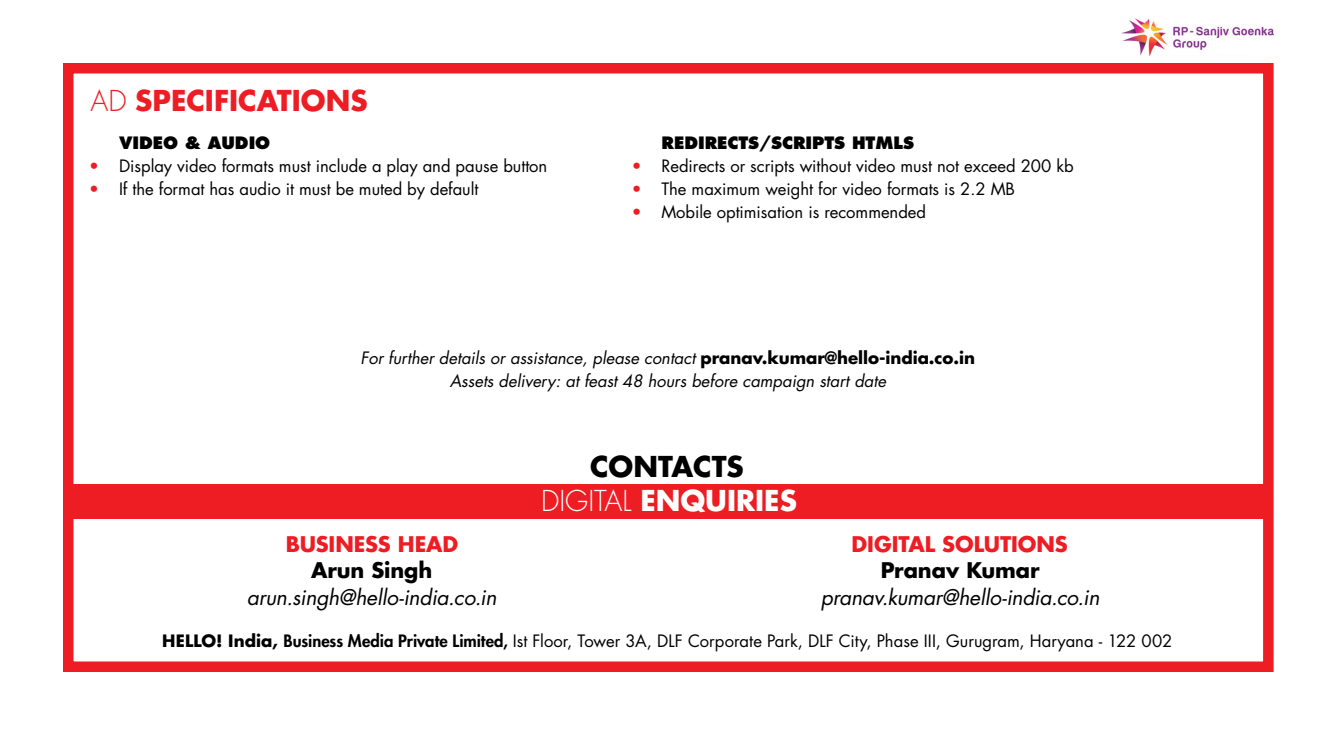
<style>
.page{position:relative;width:1330px;height:735px;background:#fff}
.page>*{position:absolute;margin:0;border:0;box-sizing:border-box;transform-origin:0 0}
.t1{font:700 28px "Futura Std";color:#ee1d23}
.t2{font:700 28px "Futura Std";color:#fff}
.t3{font:700 28px "Futura Std";color:#000001}
.t4{font:italic 21px "Futura Std";letter-spacing:-.01em;color:#000001}
.t5{font:700 21px "Futura Std";letter-spacing:-.005em;color:#ee1d23}
.t6{font:700 21px "Futura Std";letter-spacing:-.005em;color:#000001}
.LIFESTYLE_Intro{font:16.62px "Futura Std";letter-spacing:-.005em;color:#000001}
.LIFESTYLE_Intro-2{font:italic 16.62px "Futura Std";letter-spacing:-.005em;color:#000001}
.LIFESTYLE_Intro-3{font:800 16.62px "Futura Std";letter-spacing:-.005em;color:#000001}
.s1{font-weight:300}
.s2{color:#ee1d23}
.s3{font-weight:700;font-style:normal}
.s4{font-weight:700}
.s5{font-weight:800}
</style>
<div class="page">
<div style="left:63px;top:63px;width:1211px;height:609px;border:10px solid #ee1d23"></div>
<img style="left:1121px;top:18px;width:153px;height:38px">
<div style="left:73px;top:484px;width:1192px;height:35px;background:#ee1d23"></div>
<p class="t1" style="left:90px;top:82px;width:279px"><span class="s1">AD</span> SPECIFICATIONS</p>
<p class="LIFESTYLE_Intro-3" style="left:119px;top:133px;width:153px">VIDEO &amp; AUDIO</p>
<p class="LIFESTYLE_Intro" style="left:89px;top:155px;width:460px"><span class="s2">•</span> Display video formats must include a play and pause button</p>
<p class="LIFESTYLE_Intro" style="left:89px;top:178px;width:391px"><span class="s2">•</span> If the format has audio it must be muted by default</p>
<p class="LIFESTYLE_Intro-3" style="left:661px;top:133px;width:254px">REDIRECTS/SCRIPTS HTMLS</p>
<p class="LIFESTYLE_Intro" style="left:632px;top:155px;width:443px"><span class="s2">•</span> Redirects or scripts without video must not exceed 200 kb</p>
<p class="LIFESTYLE_Intro" style="left:632px;top:178px;width:385px"><span class="s2">•</span> The maximum weight for video formats is 2.2 MB</p>
<p class="LIFESTYLE_Intro" style="left:632px;top:201px;width:296px"><span class="s2">•</span> Mobile optimisation is recommended</p>
<p class="LIFESTYLE_Intro-2" style="left:361px;top:347px;width:616px">For further details or assistance, please contact <span class="s3">pranav.kumar@hello-india.co.in</span></p>
<p class="LIFESTYLE_Intro-2" style="left:450px;top:370px;width:438px">Assets delivery: at feast 48 hours before campaign start date</p>
<p class="t3" style="left:590px;top:447px;width:155px">CONTACTS</p>
<p class="t2" style="left:541px;top:482px;width:257px"><span class="s1">DIGITAL</span> ENQUIRIES</p>
<p class="t5" style="left:286px;top:530px;width:174px">BUSINESS HEAD</p>
<p class="t5" style="left:852px;top:530px;width:218px">DIGITAL SOLUTIONS</p>
<p class="t6" style="left:311px;top:557px;width:123px">Arun Singh</p>
<p class="t4" style="left:247px;top:584px;width:251px">arun.singh@hello-india.co.in</p>
<p class="t6" style="left:881px;top:557px;width:160px">Pranav Kumar</p>
<p class="t4" style="left:821px;top:584px;width:280px">pranav.kumar@hello-india.co.in</p>
<p class="LIFESTYLE_Intro" style="left:162px;top:630px;width:1012px"><span class="s4">HELLO! India,</span> <span class="s5">Business Media Private Limited,</span> Ist Floor, Tower 3A, DLF Corporate Park, DLF City, Phase III, Gurugram, Haryana - 122 002</p>
</div>
